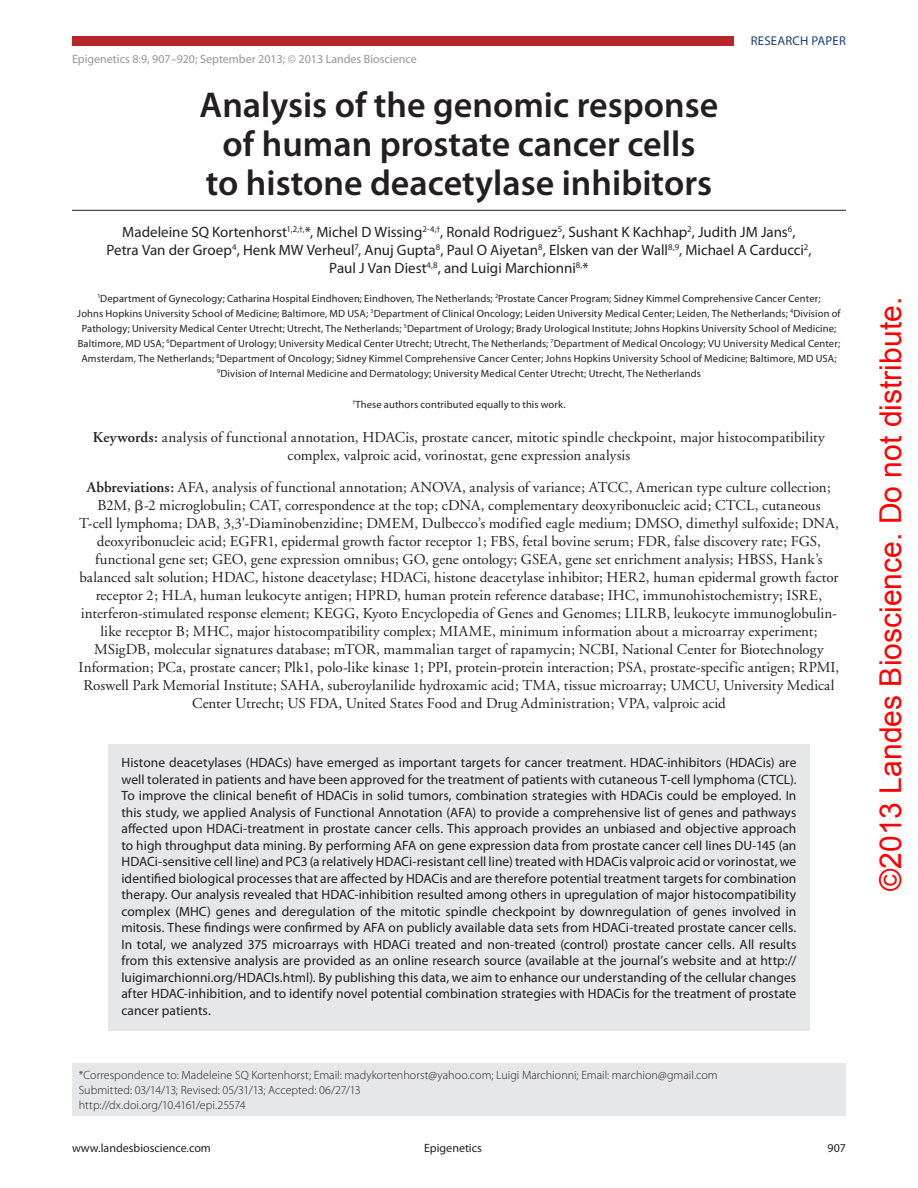
<style>
.page{position:relative;width:918px;height:1188px;background:#fff}
.page>*{position:absolute;margin:0;border:0;box-sizing:border-box;transform-origin:0 0}
.t1{font:600 36px/39px "Myriad Pro";color:#231f20;text-align:center}
.t2{font:30.15px "Arial";color:#f00}
.t3{font:15px/18px "Adobe Garamond";color:#231f20;text-align:center}
.t4{font:15px/18px "Myriad Pro";color:#231f20;text-align:center}
.t5{font:13.5px/16.5px "Myriad Pro";letter-spacing:.005em;color:#231f20;text-align:justify}
.t6{font:12.75px "Myriad Pro";letter-spacing:.02em;color:#193f7c}
.t7{font:300 12px/15px "Myriad Pro";letter-spacing:.005em;color:#231f20}
.t8{font:12px "Myriad Pro";color:#939598}
.t9{font:12px "Myriad Pro";color:#231f20}
.t10{font:10.5px/15px "Myriad Pro";letter-spacing:.015em;color:#231f20;text-align:center}
.s1{font-weight:600}
.s2{font-family:"Universal Std Greekw Math Pi"}
</style>
<div class="page">
<div style="left:72px;top:36px;width:662px;height:10px;background:#b7262b"></div>
<div style="left:72px;top:1063px;width:774px;height:53px;background:#e6e7e9"></div>
<div style="left:108px;top:744px;width:702px;height:286px;background:#e6e7e9"></div>
<hr style="left:72px;top:210px;width:774px;height:1px;background:#231f20">
<p class="t8" style="left:72px;top:52px;width:346px">Epigenetics 8:9, 907–920; September 2013; © 2013 Landes Bioscience</p>
<p class="t6" style="left:751px;top:33px;width:8px">rese</p>
<p class="t6" style="left:777px;top:33px;width:63px">arch paper</p>
<h1 class="t1" style="left:200px;top:85px;width:520px">Analysis of the genomic response of human prostate cancer cells<br>to histone deacetylase inhibitors</h1>
<p class="t4" style="left:106px;top:223px;width:707px">Madeleine SQ Kortenhorst<sup>1,2,†,</sup>*, Michel D Wissing<sup>2-4,†</sup>, Ronald Rodriguez<sup>5</sup>, Sushant K Kachhap<sup>2</sup>, Judith JM Jans<sup>6</sup>,<br>Petra Van der Groep<sup>4</sup>, Henk MW Verheul<sup>7</sup>, Anuj Gupta<sup>8</sup>, Paul O Aiyetan<sup>8</sup>, Elsken van der Wall<sup>8,9</sup>, Michael A Carducci<sup>2</sup>,<br>Paul J Van Diest<sup>4,8</sup>, and Luigi Marchionni<sup>8,</sup>*</p>
<p class="t10" style="left:77px;top:291px;width:765px"><sup>1</sup>Department of Gynecology; Catharina Hospital Eindhoven; Eindhoven, The Netherlands; <sup>2</sup>Prostate Cancer Program; Sidney Kimmel Comprehensive Cancer Center;<br>Johns Hopkins University School of Medicine; Baltimore, MD USA; <sup>3</sup>Department of Clinical Oncology; Leiden University Medical Center; Leiden, The Netherlands; <sup>4</sup>Division of Pathology; University Medical Center Utrecht; Utrecht, The Netherlands; <sup>5</sup>Department of Urology; Brady Urological Institute; Johns Hopkins University School of Medicine; Baltimore, MD USA; <sup>6</sup>Department of Urology; University Medical Center Utrecht; Utrecht, The Netherlands; <sup>7</sup>Department of Medical Oncology; VU University Medical Center; Amsterdam, The Netherlands; <sup>8</sup>Department of Oncology; Sidney Kimmel Comprehensive Cancer Center; Johns Hopkins University School of Medicine; Baltimore, MD USA; <sup>9</sup>Division of Internal Medicine and Dermatology; University Medical Center Utrecht; Utrecht, The Netherlands</p>
<p class="t10" style="left:352px;top:397px;width:215px"><sup>†</sup>These authors contributed equally to this work.</p>
<p class="t3" style="left:93px;top:429px;width:733px"><span class="s1">Keywords:</span> analysis of functional annotation, HDACis, prostate cancer, mitotic spindle checkpoint, major histocompatibility complex, valproic acid, vorinostat, gene expression analysis</p>
<p class="t3" style="left:79px;top:478px;width:762px"><span class="s1">Abbreviations:</span> AFA, analysis of functional annotation; ANOVA, analysis of variance; ATCC, American type culture collection; B2M, <span class="s2">β</span>-2 microglobulin; CAT, correspondence at the top; cDNA, complementary deoxyribonucleic acid; CTCL, cutaneous<br>T-cell lymphoma; DAB, 3,3'-Diaminobenzidine; DMEM, Dulbecco’s modified eagle medium; DMSO, dimethyl sulfoxide; DNA, deoxyribonucleic acid; EGFR1, epidermal growth factor receptor 1; FBS, fetal bovine serum; FDR, false discovery rate; FGS, functional gene set; GEO, gene expression omnibus; GO, gene ontology; GSEA, gene set enrichment analysis; HBSS, Hank’s balanced salt solution; HDAC, histone deacetylase; HDACi, histone deacetylase inhibitor; HER2, human epidermal growth factor receptor 2; HLA, human leukocyte antigen; HPRD, human protein reference database; IHC, immunohistochemistry; ISRE, interferon-stimulated response element; KEGG, Kyoto Encyclopedia of Genes and Genomes; LILRB, leukocyte immunoglobulin&shy;like receptor B; MHC, major histocompatibility complex; MIAME, minimum information about a microarray experiment; MSigDB, molecular signatures database; mTOR, mammalian target of rapamycin; NCBI, National Center for Biotechnology Information; PCa, prostate cancer; Plk1, polo-like kinase 1; PPI, protein-protein interaction; PSA, prostate-specific antigen; RPMI, Roswell Park Memorial Institute; SAHA, suberoylanilide hydroxamic acid; TMA, tissue microarray; UMCU, University Medical Center Utrecht; US FDA, United States Food and Drug Administration; VPA, valproic acid</p>
<p class="t5" style="left:121px;top:754px;width:677px">Histone deacetylases (HDAC s) have emerged as important targets for cancer treatment. H DAC -inhibitors (HDAC is) are well tolerated in patients and have been approved for the treatment of patients with cutaneous T-cell lymphoma (CTCL).<br>To improve the clinical benefit of HDAC is in solid tumors, combination strategies with H DAC is could be employed. In this study, we applied Analysis of Functional Annotation (AFA) to provide a comprehensive list of genes and pathways affected upon HDAC i-treatment in prostate cancer cells. This approach provides an unbiased and objective approach to high throughput data mining. By performing AFA on gene expression data from prostate cancer cell lines DU-145 (an HDAC i-sensitive cell line) and PC3 (a relatively H DAC i-resistant cell line) treated with HDAC is valproic acid or vorinostat, we identified biological processes that are affected by HDAC is and are therefore potential treatment targets for combination therapy. Our analysis revealed that H DAC -inhibition resulted among others in upregulation of major histocompatibility complex (MHC ) genes and deregulation of the mitotic spindle checkpoint by downregulation of genes involved in mitosis. These findings were confirmed by AFA on publicly available data sets from HDAC i-treated prostate cancer cells.<br>In total, we analyzed 375 microarrays with H DAC i treated and non-treated (control) prostate cancer cells. All results from this extensive analysis are provided as an online research source (available at the journal’s website and at http:// luigimarchionni.org/H DAC Is.html). By publishing this data, we aim to enhance our understanding of the cellular changes after HDAC -inhibition, and to identify novel potential combination strategies with H DAC is for the treatment of prostate cancer patients.</p>
<p class="t7" style="left:79px;top:1068px;width:641px">*Correspondence to: Madeleine SQ Kortenhorst; Email: madykortenhorst@yahoo.com; Luigi Marchionni; Email: marchion@gmail.com<br>Submitted: 03/14/13; Revised: 05/31/13; Accepted: 06/27/13<br>http://dx.doi.org/10.4161/epi.25574</p>
<p class="t9" style="left:72px;top:1141px;width:140px">www.landesbioscience.com</p>
<p class="t9" style="left:424px;top:1141px;width:59px">Epigenetics</p>
<p class="t9" style="left:828px;top:1141px;width:20px">907</p>
<h2 class="t2" style="left:871px;top:891px;width:595px;rotate:-90deg">©2013 Landes Bioscience. Do not distribute.</h2>
</div>
